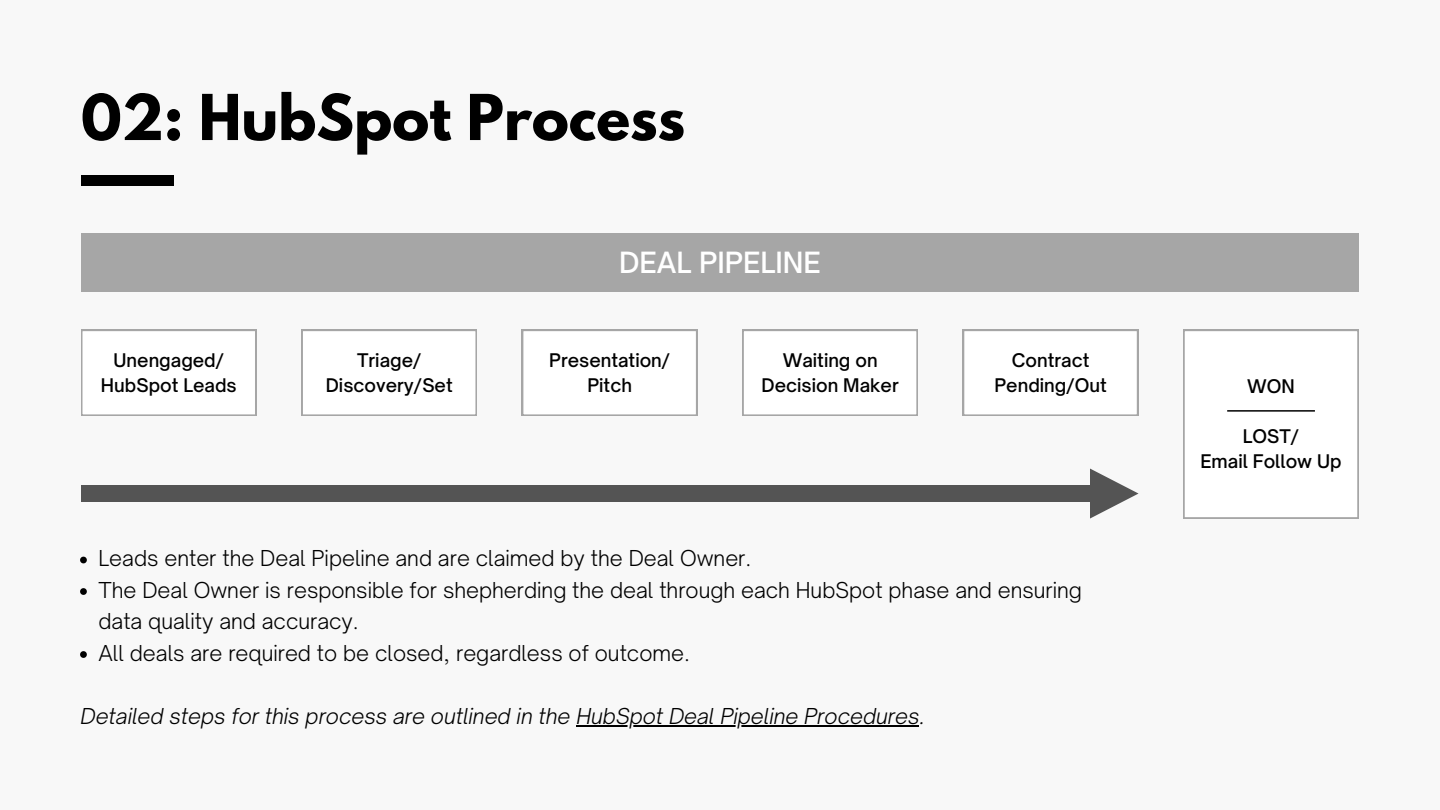
<style>
.page{position:relative;width:1440px;height:810px;background:#f8f8f8}
.page>*{position:absolute;margin:0;border:0;box-sizing:border-box;transform-origin:0 0}
.t1{font:700 56px "League Spartan";color:#000}
.t2{font:500 28px "Open Sauce One";color:#fff}
.t3{font:300 21px/31.5px "Open Sauce One";color:#000}
.t4{font:italic 300 21px "Open Sauce One";color:#000}
.t5{font:500 18px/24.8px "Open Sauce One";color:#000;text-align:center}
</style>
<div class="page">
<svg style="left:81px;top:330px;width:175px;height:86px"></svg>
<div style="left:81px;top:233px;width:1278px;height:58px;background:#a6a6a6"></div>
<svg style="left:301px;top:330px;width:176px;height:86px"></svg>
<svg style="left:963px;top:330px;width:175px;height:86px"></svg>
<svg style="left:742px;top:330px;width:176px;height:86px"></svg>
<svg style="left:522px;top:330px;width:175px;height:86px"></svg>
<div style="left:81px;top:175px;width:92px;height:11px;background:#000"></div>
<svg style="left:1183px;top:330px;width:176px;height:189px"></svg>
<div style="left:81px;top:485px;width:1019px;height:17px;background:#545454"></div>
<svg style="left:1090px;top:468px;width:49px;height:51px"></svg>
<svg style="left:80px;top:557px;width:7px;height:6px"></svg>
<svg style="left:80px;top:588px;width:7px;height:7px"></svg>
<svg style="left:80px;top:651px;width:7px;height:7px"></svg>
<hr style="left:576px;top:725px;width:343px;height:2px;background:#000">
<hr style="left:1227px;top:410px;width:88px;height:2px;background:#000">
<p class="t1" style="left:81px;top:90px;width:606px">02: HubSpot Process</p>
<p class="t5" style="left:101px;top:348px;width:137px">Unengaged/<br>HubSpot Leads</p>
<p class="t5" style="left:357px;top:348px;width:66px">Triage/</p>
<p class="t5" style="left:326px;top:373px;width:128px">Discovery/Set</p>
<p class="t2" style="left:619px;top:245px;width:203px">DEAL PIPELINE</p>
<p class="t5" style="left:549px;top:348px;width:123px">Presentation/</p>
<p class="t5" style="left:588px;top:373px;width:46px">Pitch</p>
<p class="t5" style="left:1247px;top:374px;width:49px">WON</p>
<p class="t5" style="left:1243px;top:424px;width:58px">LOST/</p>
<p class="t5" style="left:1200px;top:448px;width:143px">Email Follow Up</p>
<p class="t5" style="left:762px;top:348px;width:139px">Waiting on<br>Decision Maker</p>
<p class="t5" style="left:995px;top:348px;width:114px">Contract<br>Pending/Out</p>
<p class="t3" style="left:99px;top:543px;width:654px">Leads enter the Deal Pipeline and are claimed by the Deal Owner.</p>
<p class="t3" style="left:99px;top:574px;width:985px">The Deal Owner is responsible for shepherding the deal through each HubSpot phase and ensuring data quality and accuracy.</p>
<p class="t3" style="left:99px;top:637px;width:593px">All deals are required to be closed, regardless of outcome.</p>
<p class="t4" style="left:80px;top:703px;width:846px">Detailed steps for this process are outlined in the HubSpot Deal Pipeline Procedures.</p>
</div>
